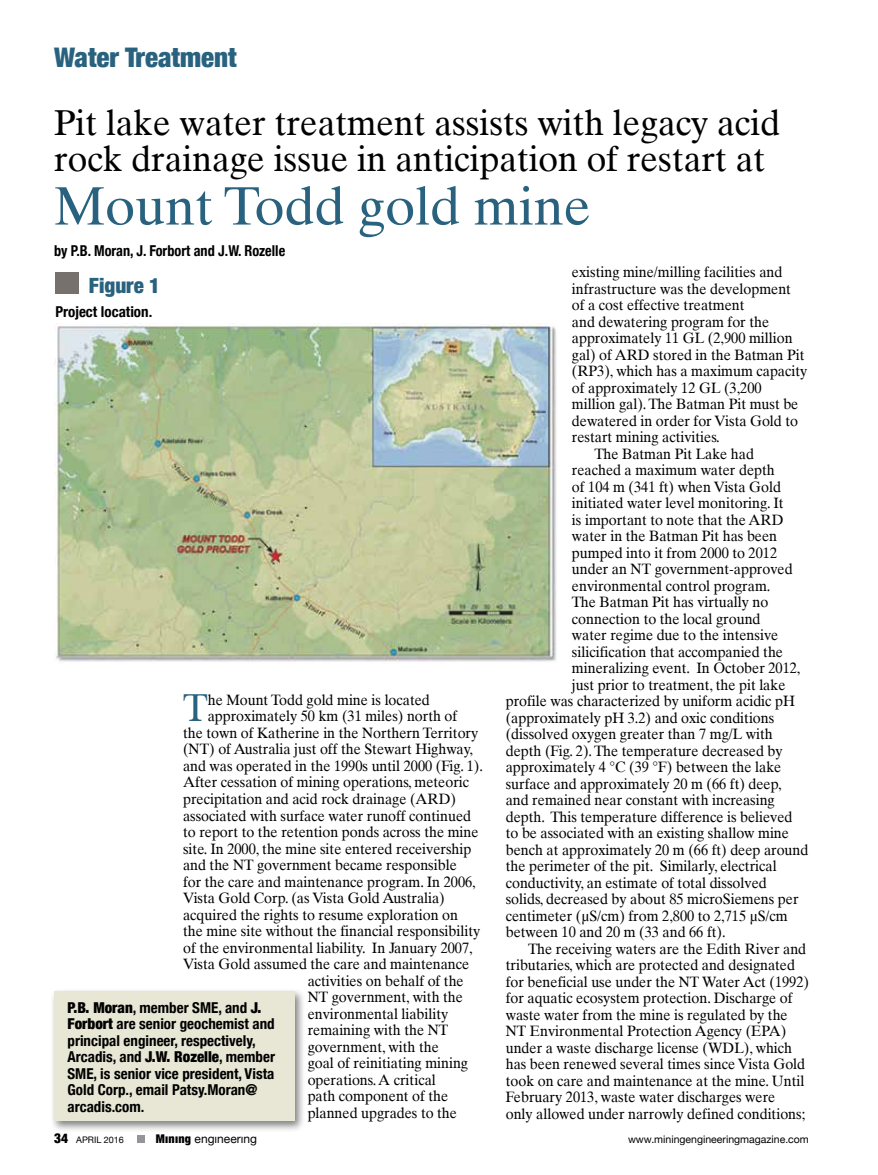
<style>
.page{position:relative;width:878px;height:1175px;background:#fff}
.page>*{position:absolute;margin:0;border:0;box-sizing:border-box;transform-origin:0 0}
.t1{font:54px "Times Ten";color:#29627f}
.t2{font:38.85px "Times Ten";color:#29627f;scale:.95 1}
.t3{font:36px/36px "Times Ten";color:#000}
.t4{font:900 condensed 27px "Helvetica Neue";color:#29627f}
.t5{font:900 condensed 21px "Helvetica Neue";color:#29627f}
.t6{font:15px "Times Ten";color:#000;scale:.95 1}
.t7{font:700 condensed 15px/16.5px "Helvetica Neue";color:#000}
.t8{font:700 condensed 15px "Helvetica Neue";color:#000;scale:.95 1}
.t9{font:12px "Helvetica Neue";color:#000}
.t10{font:10.5px "Helvetica Neue";color:#000}
.t11{font:9px "Helvetica Neue";color:#000}
.s1{font-weight:900}
.s2{font-weight:900;font-stretch:condensed;font-size:13.5px}
.s3{font-weight:900;font-stretch:condensed}
</style>
<div class="page">
<div style="left:137px;top:1135px;width:8px;height:8px;background:#939598"></div>
<div style="left:50px;top:987px;width:255px;height:145px;background:#000;opacity:.5"></div>
<div style="left:54px;top:991px;width:240px;height:129px;background:#e8e6d4"></div>
<div style="left:55px;top:272px;width:24px;height:22px;background:#77716e"></div>
<img style="left:54px;top:323px;width:503px;height:339px">
<h3 class="t4" style="left:54px;top:40px;width:184px">Water Treatment</h3>
<h3 class="t3" style="left:54px;top:107px;width:727px">Pit lake water treatment assists with legacy acid rock drainage issue in anticipation of restart at</h3>
<h1 class="t1" style="left:54px;top:183px;width:538px">Mount Todd gold mine</h1>
<p class="t8" style="left:54px;top:242px;width:245px">by P.B. Moran, J. Forbort and J.W. Rozelle</p>
<h3 class="t5" style="left:89px;top:272px;width:73px">Figure 1</h3>
<p class="t7" style="left:55px;top:303px;width:98px">Project location.</p>
<h2 class="t2" style="left:183px;top:691px;width:27px">T</h2>
<p class="t6" style="left:208px;top:693px;width:235px">he Mount Todd gold mine is located</p>
<p class="t6" style="left:208px;top:710px;width:264px">approximately 50 km (31 miles) north of</p>
<p class="t6" style="left:183px;top:726px;width:312px">the town of Katherine in the Northern Territory</p>
<p class="t6" style="left:183px;top:743px;width:307px">(NT) of Australia just off the Stewart Highway,</p>
<p class="t6" style="left:183px;top:759px;width:317px">and was operated in the 1990s until 2000 (Fig. 1).</p>
<p class="t6" style="left:183px;top:776px;width:302px">After cessation of mining operations, meteoric</p>
<p class="t6" style="left:183px;top:792px;width:289px">precipitation and acid rock drainage (ARD)</p>
<p class="t6" style="left:183px;top:809px;width:304px">associated with surface water runoff continued</p>
<p class="t6" style="left:183px;top:825px;width:312px">to report to the retention ponds across the mine</p>
<p class="t6" style="left:183px;top:842px;width:305px">site. In 2000, the mine site entered receivership</p>
<p class="t6" style="left:183px;top:858px;width:289px">and the NT government became responsible</p>
<p class="t6" style="left:183px;top:875px;width:309px">for the care and maintenance program. In 2006,</p>
<p class="t6" style="left:183px;top:891px;width:277px">Vista Gold Corp. (as Vista Gold Australia)</p>
<p class="t6" style="left:183px;top:908px;width:291px">acquired the rights to resume exploration on</p>
<p class="t6" style="left:183px;top:924px;width:314px">the mine site without the financial responsibility</p>
<p class="t6" style="left:183px;top:941px;width:306px">of the environmental liability. In January 2007,</p>
<p class="t6" style="left:183px;top:957px;width:303px">Vista Gold assumed the care and maintenance</p>
<p class="t6" style="left:308px;top:974px;width:166px">activities on behalf of the</p>
<p class="t6" style="left:308px;top:990px;width:165px">NT government, with the</p>
<p class="t6" style="left:308px;top:1007px;width:149px">environmental liability</p>
<p class="t6" style="left:308px;top:1023px;width:149px">remaining with the NT</p>
<p class="t6" style="left:308px;top:1040px;width:139px">government, with the</p>
<p class="t6" style="left:308px;top:1056px;width:170px">goal of reinitiating mining</p>
<p class="t6" style="left:308px;top:1073px;width:136px">operations. A critical</p>
<p class="t6" style="left:308px;top:1089px;width:149px">path component of the</p>
<p class="t6" style="left:308px;top:1106px;width:159px">planned upgrades to the</p>
<p class="t7" style="left:68px;top:998px;width:209px"><span class="s1">P.B. Moran</span>, member SME, and <span class="s1">J.<br>Forbort</span> are senior geochemist and principal engineer, respectively,<br>Arcadis, and <span class="s1">J.W. Rozelle</span>, member<br>SME, is senior vice president, Vista<br>Gold Corp., email Patsy.Moran@ arcadis.com.</p>
<p class="t6" style="left:572px;top:265px;width:223px">existing mine/milling facilities and</p>
<p class="t6" style="left:572px;top:282px;width:232px">infrastructure was the development</p>
<p class="t6" style="left:572px;top:298px;width:183px">of a cost effective treatment</p>
<p class="t6" style="left:572px;top:315px;width:209px">and dewatering program for the</p>
<p class="t6" style="left:572px;top:331px;width:234px">approximately 11 GL (2,900 million</p>
<p class="t6" style="left:572px;top:348px;width:246px">gal) of ARD stored in the Batman Pit</p>
<p class="t6" style="left:572px;top:364px;width:249px">(RP3), which has a maximum capacity</p>
<p class="t6" style="left:572px;top:381px;width:201px">of approximately 12 GL (3,200</p>
<p class="t6" style="left:572px;top:397px;width:240px">million gal). The Batman Pit must be</p>
<p class="t6" style="left:572px;top:414px;width:239px">dewatered in order for Vista Gold to</p>
<p class="t6" style="left:572px;top:430px;width:157px">restart mining activities.</p>
<p class="t6" style="left:594px;top:447px;width:169px">The Batman Pit Lake had</p>
<p class="t6" style="left:572px;top:463px;width:215px">reached a maximum water depth</p>
<p class="t6" style="left:572px;top:480px;width:221px">of 104 m (341 ft) when Vista Gold</p>
<p class="t6" style="left:572px;top:496px;width:224px">initiated water level monitoring. It</p>
<p class="t6" style="left:572px;top:513px;width:224px">is important to note that the ARD</p>
<p class="t6" style="left:572px;top:529px;width:217px">water in the Batman Pit has been</p>
<p class="t6" style="left:572px;top:546px;width:217px">pumped into it from 2000 to 2012</p>
<p class="t6" style="left:572px;top:562px;width:234px">under an NT government-approved</p>
<p class="t6" style="left:572px;top:579px;width:210px">environmental control program.</p>
<p class="t6" style="left:572px;top:595px;width:208px">The Batman Pit has virtually no</p>
<p class="t6" style="left:572px;top:612px;width:200px">connection to the local ground</p>
<p class="t6" style="left:572px;top:628px;width:219px">water regime due to the intensive</p>
<p class="t6" style="left:572px;top:645px;width:224px">silicification that accompanied the</p>
<p class="t6" style="left:572px;top:661px;width:242px">mineralizing event. In October 2012,</p>
<p class="t6" style="left:572px;top:678px;width:226px">just prior to treatment, the pit lake</p>
<p class="t6" style="left:505px;top:694px;width:306px">profile was characterized by uniform acidic pH</p>
<p class="t6" style="left:505px;top:711px;width:284px">(approximately pH 3.2) and oxic conditions</p>
<p class="t6" style="left:505px;top:727px;width:282px">(dissolved oxygen greater than 7 mg/L with</p>
<p class="t6" style="left:505px;top:744px;width:293px">depth (Fig. 2). The temperature decreased by</p>
<p class="t6" style="left:505px;top:760px;width:291px">approximately 4 °C (39 °F) between the lake</p>
<p class="t6" style="left:505px;top:777px;width:292px">surface and approximately 20 m (66 ft) deep,</p>
<p class="t6" style="left:505px;top:793px;width:284px">and remained near constant with increasing</p>
<p class="t6" style="left:505px;top:810px;width:303px">depth. This temperature difference is believed</p>
<p class="t6" style="left:505px;top:826px;width:299px">to be associated with an existing shallow mine</p>
<p class="t6" style="left:505px;top:843px;width:320px">bench at approximately 20 m (66 ft) deep around</p>
<p class="t6" style="left:505px;top:859px;width:286px">the perimeter of the pit. Similarly, electrical</p>
<p class="t6" style="left:505px;top:876px;width:276px">conductivity, an estimate of total dissolved</p>
<p class="t6" style="left:505px;top:892px;width:310px">solids, decreased by about 85 microSiemens per</p>
<p class="t6" style="left:505px;top:909px;width:298px">centimeter (µS/cm) from 2,800 to 2,715 µS/cm</p>
<p class="t6" style="left:505px;top:925px;width:233px">between 10 and 20 m (33 and 66 ft).</p>
<p class="t6" style="left:528px;top:942px;width:294px">The receiving waters are the Edith River and</p>
<p class="t6" style="left:505px;top:958px;width:306px">tributaries, which are protected and designated</p>
<p class="t6" style="left:505px;top:975px;width:321px">for beneficial use under the NT Water Act (1992)</p>
<p class="t6" style="left:505px;top:991px;width:303px">for aquatic ecosystem protection. Discharge of</p>
<p class="t6" style="left:505px;top:1008px;width:298px">waste water from the mine is regulated by the</p>
<p class="t6" style="left:505px;top:1024px;width:297px">NT Environmental Protection Agency (EPA)</p>
<p class="t6" style="left:505px;top:1041px;width:303px">under a waste discharge license (WDL), which</p>
<p class="t6" style="left:505px;top:1057px;width:316px">has been renewed several times since Vista Gold</p>
<p class="t6" style="left:505px;top:1074px;width:316px">took on care and maintenance at the mine. Until</p>
<p class="t6" style="left:505px;top:1090px;width:285px">February 2013, waste water discharges were</p>
<p class="t6" style="left:505px;top:1107px;width:317px">only allowed under narrowly defined conditions;</p>
<p class="t11" style="left:54px;top:1134px;width:71px"><span class="s2">34</span> april 2016</p>
<p class="t9" style="left:156px;top:1131px;width:103px"><span class="s3">Mınıng</span> engıneerıng</p>
<p class="t10" style="left:628px;top:1133px;width:182px">www.miningengineeringmagazine.com</p>
</div>
